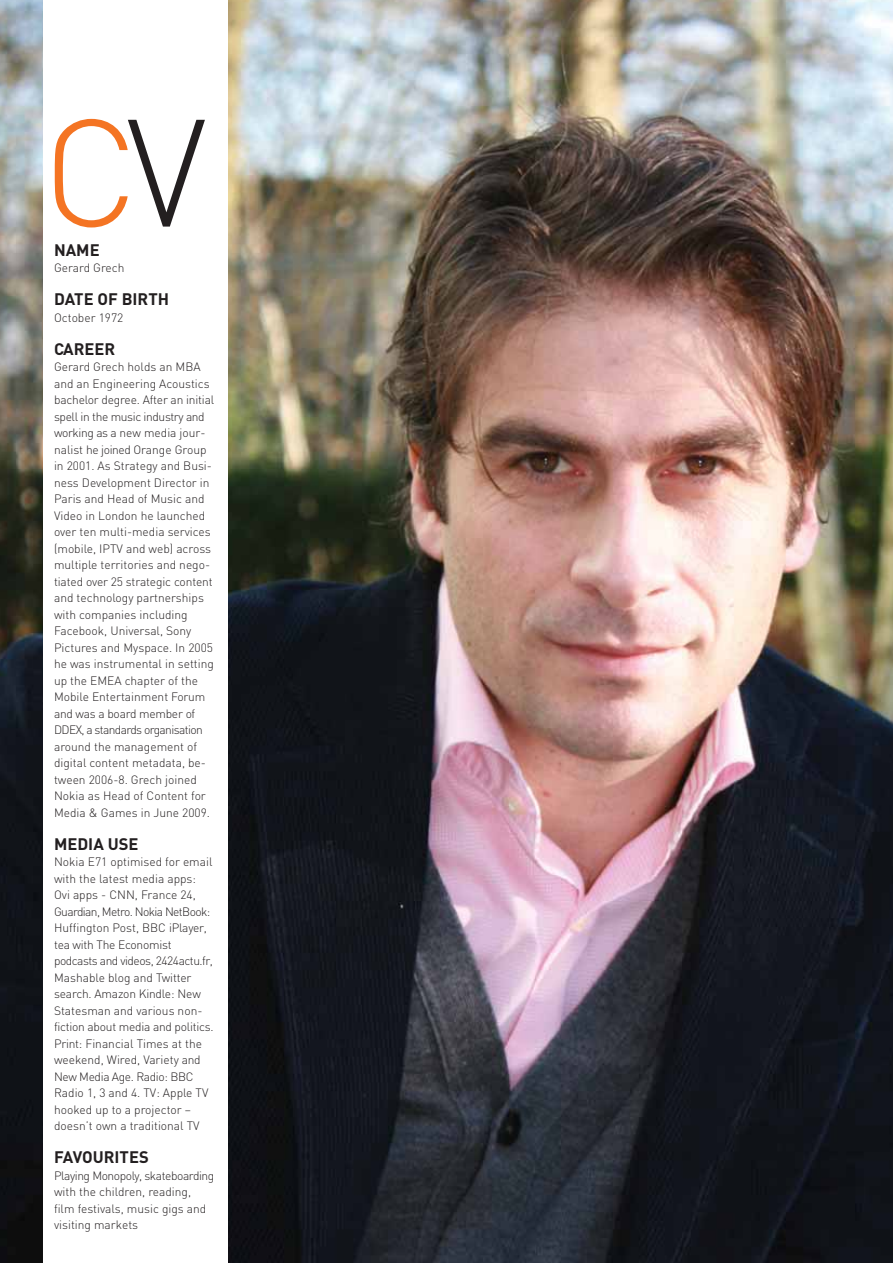
<style>
.page{position:relative;width:893px;height:1263px;background:#fff}
.page>*{position:absolute;margin:0;border:0;box-sizing:border-box;transform-origin:0 0}
.t1{font:300 150px "DIN";color:#f47423}
.t2{font:700 16.5px "DIN";color:#231f20}
.t3{font:300 12px/16.5px "DIN";color:#231f20}
.s1{color:#231f20}
</style>
<div class="page">
<img style="left:0;top:0;width:892px;height:1263px">
<div style="left:43px;top:0;width:185px;height:1263px;background:#fff"></div>
<h1 class="t1" style="left:42px;top:119px;width:165px">C<span class="s1">V</span></h1>
<h2 class="t2" style="left:54px;top:244px;width:47px">NAME</h2>
<p class="t3" style="left:54px;top:261px;width:72px">Gerard Grech</p>
<h2 class="t2" style="left:54px;top:293px;width:117px">DATE OF BIRTH</h2>
<p class="t3" style="left:54px;top:310px;width:71px">October 1972</p>
<h2 class="t2" style="left:54px;top:343px;width:63px">CAREER</h2>
<p class="t3" style="left:54px;top:360px;width:162px">Gerard Grech holds an MBA and an Engineering Acoustics bachelor degree. After an initial spell in the music industry and working as a new media jour&shy;nalist he joined Orange Group in 2001. As Strategy and Busi&shy;ness Development Director in<br>Paris and Head of Music and<br>Video in London he launched over ten multi-media services (mobile, IPTV and web) across multiple territories and nego&shy;tiated over 25 strategic content and technology partnerships with companies including<br>Facebook, Universal, Sony<br>Pictures and Myspace. In 2005 he was instrumental in setting up the EMEA chapter of the<br>Mobile Entertainment Forum and was a board member of<br>DDEX, a standards organisation around the management of digital content metadata, be&shy;tween 2006-8. Grech joined<br>Nokia as Head of Content for<br>Media &amp; Games in June 2009.</p>
<h2 class="t2" style="left:54px;top:838px;width:86px">MEDIA USE</h2>
<p class="t3" style="left:54px;top:855px;width:161px">Nokia E71 optimised for email with the latest media apps:<br>Ovi apps - CNN, France 24,<br>Guardian, Metro. Nokia NetBook:<br>Huffington Post, BBC iPlayer, tea with The Economist podcasts and videos, 2424actu.fr,<br>Mashable blog and Twitter search. Amazon Kindle: New<br>Statesman and various non&shy;fiction about media and politics.<br>Print: Financial Times at the weekend, Wired, Variety and<br>New Media Age. Radio: BBC<br>Radio 1, 3 and 4. TV: Apple TV hooked up to a projector – doesn’t own a traditional TV</p>
<h2 class="t2" style="left:54px;top:1151px;width:96px">FAVOURITES</h2>
<p class="t3" style="left:54px;top:1168px;width:162px">Playing Monopoly, skateboarding with the children, reading, film festivals, music gigs and visiting markets</p>
</div>
